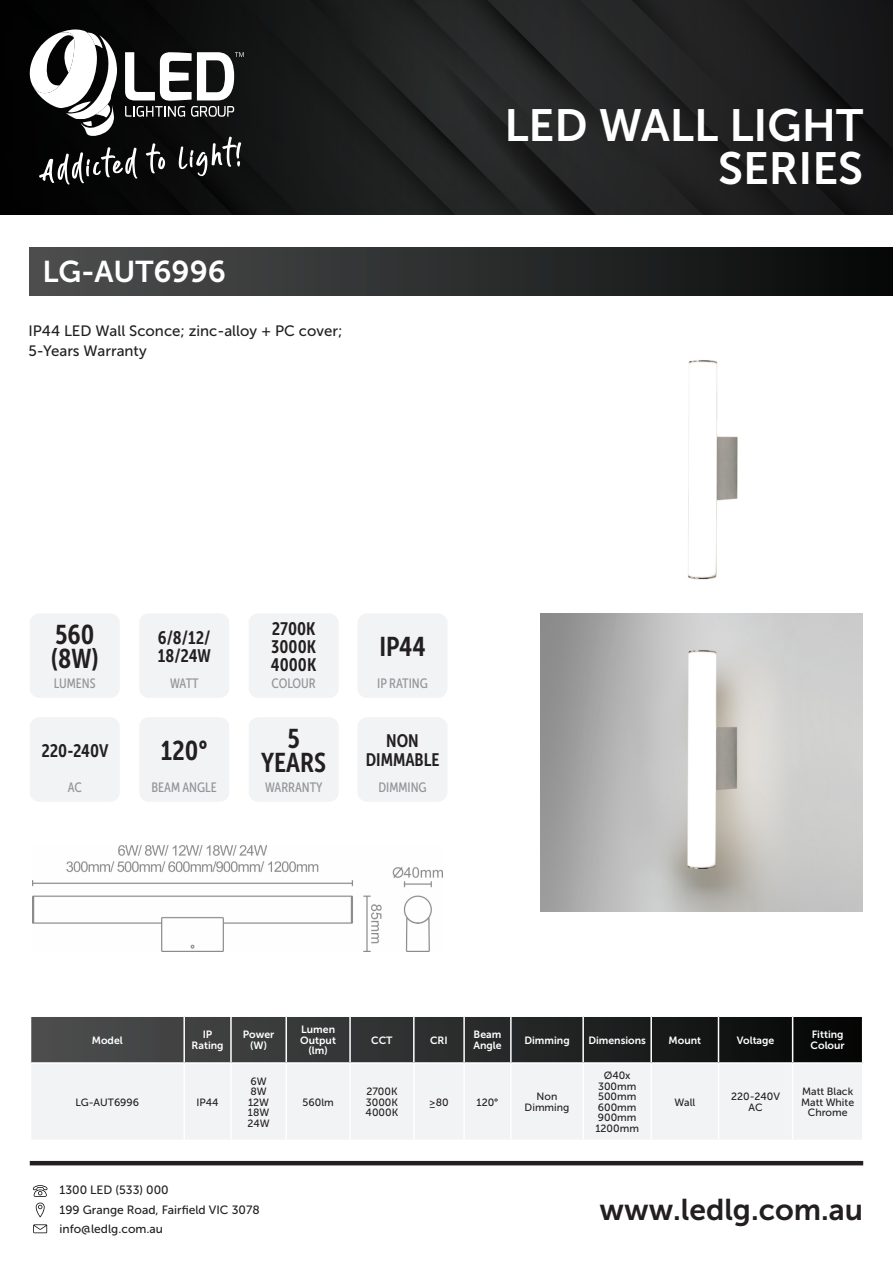
<style>
.page{position:relative;width:893px;height:1263px;background:#fff}
.page>*{position:absolute;margin:0;border:0;box-sizing:border-box;transform-origin:0 0}
.t1{font:45px "Museo Sans 700";color:#fff}
.t2{font:30px "Museo Sans 700";color:#231f20}
.t3{font:30px "Museo Sans 700";color:#fff}
.t4{font:27px/23.7px "Museo Sans Condensed 700";color:#231f20;text-align:center}
.t5{font:18px "Museo Sans Condensed 700";color:#231f20}
.t6{font:15px "Museo Sans 500";color:#231f20}
.t7{font:13.5px "Museo Sans Condensed 500";color:#939598}
.t8{font:12px/19.5px "Museo Sans 500";color:#231f20}
.t9{font:10.5px "Museo Sans 500";color:#231f20}
.t10{font:10.5px/10.5px "Museo Sans 700";color:#fff;text-align:center}
</style>
<div class="page">
<svg style="left:0;top:0;width:893px;height:215px;background:#212223"></svg>
<hr style="left:30px;top:1161px;width:833px;height:4px;background:#231f20">
<svg style="left:33px;top:1185px;width:15px;height:32px"></svg>
<svg style="left:33px;top:1224px;width:14px;height:9px"></svg>
<div style="left:357px;top:717px;width:90px;height:85px;background:#f2f3f4;border-radius:10px"></div>
<img style="left:688px;top:360px;width:50px;height:220px">
<img style="left:541px;top:613px;width:322px;height:299px">
<div style="left:30px;top:247px;width:863px;height:48px;background:linear-gradient(to right,#4f5051,#070a09)"></div>
<svg style="left:31px;top:1017px;width:831px;height:45px;background:#2a2c2c"></svg>
<div style="left:32px;top:1064px;width:830px;height:75px;background:#f2f3f4"></div>
<hr style="left:183px;top:1017px;width:2px;height:45px;background:#fff">
<hr style="left:230px;top:1017px;width:2px;height:45px;background:#fff">
<hr style="left:285px;top:1017px;width:2px;height:45px;background:#fff">
<hr style="left:349px;top:1017px;width:2px;height:45px;background:#fff">
<hr style="left:413px;top:1017px;width:2px;height:45px;background:#fff">
<hr style="left:463px;top:1017px;width:2px;height:45px;background:#fff">
<hr style="left:510px;top:1017px;width:2px;height:45px;background:#fff">
<hr style="left:582px;top:1017px;width:2px;height:45px;background:#fff">
<hr style="left:650px;top:1017px;width:2px;height:45px;background:#fff">
<hr style="left:718px;top:1017px;width:1px;height:45px;background:#fff">
<hr style="left:792px;top:1017px;width:1px;height:45px;background:#fff">
<hr style="left:183px;top:1064px;width:2px;height:76px;background:#fff">
<hr style="left:230px;top:1064px;width:2px;height:76px;background:#fff">
<hr style="left:285px;top:1064px;width:2px;height:76px;background:#fff">
<hr style="left:349px;top:1064px;width:2px;height:76px;background:#fff">
<hr style="left:413px;top:1064px;width:2px;height:76px;background:#fff">
<hr style="left:463px;top:1064px;width:2px;height:76px;background:#fff">
<hr style="left:510px;top:1064px;width:2px;height:76px;background:#fff">
<hr style="left:582px;top:1064px;width:2px;height:76px;background:#fff">
<hr style="left:650px;top:1064px;width:2px;height:76px;background:#fff">
<hr style="left:718px;top:1064px;width:1px;height:76px;background:#fff">
<hr style="left:792px;top:1064px;width:1px;height:76px;background:#fff">
<div style="left:249px;top:717px;width:90px;height:85px;background:#f2f3f4;border-radius:10px"></div>
<div style="left:30px;top:717px;width:90px;height:85px;background:#f2f3f4;border-radius:10px"></div>
<div style="left:139px;top:717px;width:90px;height:85px;background:#f2f3f4;border-radius:10px"></div>
<div style="left:357px;top:613px;width:90px;height:85px;background:#f2f3f4;border-radius:10px"></div>
<div style="left:249px;top:613px;width:90px;height:85px;background:#f2f3f4;border-radius:10px"></div>
<div style="left:139px;top:613px;width:90px;height:85px;background:#f2f3f4;border-radius:10px"></div>
<div style="left:30px;top:613px;width:90px;height:85px;background:#f2f3f4;border-radius:10px"></div>
<img style="left:32px;top:845px;width:411px;height:107px">
<p class="t3" style="left:43px;top:255px;width:185px">LG-AUT6996</p>
<p class="t6" style="left:29px;top:323px;width:315px">IP44 LED Wall Sconce; zinc-alloy + PC cover;</p>
<p class="t6" style="left:29px;top:342px;width:120px">5-Years Warranty</p>
<p class="t1" style="left:504px;top:100px;width:360px">LED WALL LIGHT</p>
<p class="t1" style="left:718px;top:144px;width:147px">SERIES</p>
<p class="t4" style="left:55px;top:623px;width:41px">560</p>
<p class="t4" style="left:51px;top:647px;width:49px">(8W)</p>
<p class="t7" style="left:54px;top:676px;width:43px">LUMENS</p>
<p class="t5" style="left:41px;top:740px;width:69px">220-240V</p>
<p class="t7" style="left:68px;top:780px;width:16px">AC</p>
<p class="t5" style="left:158px;top:627px;width:54px">6/8/12/</p>
<p class="t5" style="left:158px;top:645px;width:55px">18/24W</p>
<p class="t7" style="left:170px;top:676px;width:30px">WATT</p>
<p class="t4" style="left:161px;top:739px;width:48px">120°</p>
<p class="t7" style="left:152px;top:780px;width:67px">BEAM ANGLE</p>
<p class="t5" style="left:272px;top:618px;width:45px">2700K</p>
<p class="t5" style="left:271px;top:636px;width:46px">3000K</p>
<p class="t5" style="left:271px;top:654px;width:47px">4000K</p>
<p class="t7" style="left:272px;top:676px;width:46px">COLOUR</p>
<p class="t4" style="left:261px;top:727px;width:66px">5<br>YEARS</p>
<p class="t7" style="left:265px;top:780px;width:59px">WARRANTY</p>
<p class="t4" style="left:379px;top:635px;width:48px">IP44</p>
<p class="t7" style="left:377px;top:676px;width:52px">IP RATING</p>
<p class="t5" style="left:386px;top:730px;width:34px">NON</p>
<p class="t5" style="left:366px;top:750px;width:75px">DIMMABLE</p>
<p class="t7" style="left:378px;top:780px;width:50px">DIMMING</p>
<p class="t10" style="left:92px;top:1035px;width:32px">Model</p>
<p class="t10" style="left:192px;top:1029px;width:34px">IP<br>Rating</p>
<p class="t10" style="left:243px;top:1029px;width:33px">Power (W)</p>
<p class="t10" style="left:300px;top:1024px;width:37px">Lumen<br>Output (lm)</p>
<p class="t10" style="left:371px;top:1035px;width:23px">CCT</p>
<p class="t10" style="left:430px;top:1035px;width:19px">CRI</p>
<p class="t10" style="left:473px;top:1029px;width:30px;text-align:left">Beam<br>Angle</p>
<p class="t10" style="left:524px;top:1035px;width:47px">Dimming</p>
<p class="t10" style="left:588px;top:1035px;width:59px">Dimensions</p>
<p class="t10" style="left:669px;top:1035px;width:34px">Mount</p>
<p class="t10" style="left:737px;top:1035px;width:39px">Voltage</p>
<p class="t10" style="left:811px;top:1029px;width:36px;text-align:left">Fitting<br>Colour</p>
<p class="t9" style="left:76px;top:1096px;width:65px">LG-AUT6996</p>
<p class="t9" style="left:197px;top:1096px;width:24px">IP44</p>
<p class="t9" style="left:250px;top:1075px;width:18px">6W</p>
<p class="t9" style="left:250px;top:1086px;width:18px">8W</p>
<p class="t9" style="left:248px;top:1096px;width:23px">12W</p>
<p class="t9" style="left:248px;top:1107px;width:23px">18W</p>
<p class="t9" style="left:248px;top:1117px;width:24px">24W</p>
<p class="t8" style="left:60px;top:1180px;width:202px">1300 LED (533) 000<br>199 Grange Road, Fairfield VIC 3078 info@ledlg.com.au</p>
<p class="t9" style="left:303px;top:1096px;width:33px">560lm</p>
<p class="t9" style="left:366px;top:1086px;width:33px">2700K</p>
<p class="t9" style="left:366px;top:1096px;width:34px">3000K</p>
<p class="t9" style="left:366px;top:1107px;width:34px">4000K</p>
<p class="t9" style="left:429px;top:1096px;width:21px">≥80</p>
<p class="t9" style="left:477px;top:1096px;width:23px">120°</p>
<p class="t9" style="left:537px;top:1091px;width:22px">Non</p>
<p class="t9" style="left:525px;top:1101px;width:46px">Dimming</p>
<p class="t9" style="left:604px;top:1070px;width:28px">Ø40x</p>
<p class="t9" style="left:598px;top:1080px;width:40px">300mm</p>
<p class="t9" style="left:598px;top:1091px;width:40px">500mm</p>
<p class="t9" style="left:598px;top:1101px;width:40px">600mm</p>
<p class="t9" style="left:598px;top:1112px;width:40px">900mm</p>
<p class="t9" style="left:595px;top:1122px;width:45px">1200mm</p>
<p class="t9" style="left:674px;top:1096px;width:22px">Wall</p>
<p class="t9" style="left:731px;top:1091px;width:50px">220-240V</p>
<p class="t9" style="left:748px;top:1101px;width:16px">AC</p>
<p class="t9" style="left:802px;top:1086px;width:53px">Matt Black</p>
<p class="t9" style="left:801px;top:1096px;width:55px">Matt White</p>
<p class="t9" style="left:808px;top:1107px;width:41px">Chrome</p>
<h2 class="t2" style="left:600px;top:1193px;width:265px">www.ledlg.com.au</h2>
</div>
